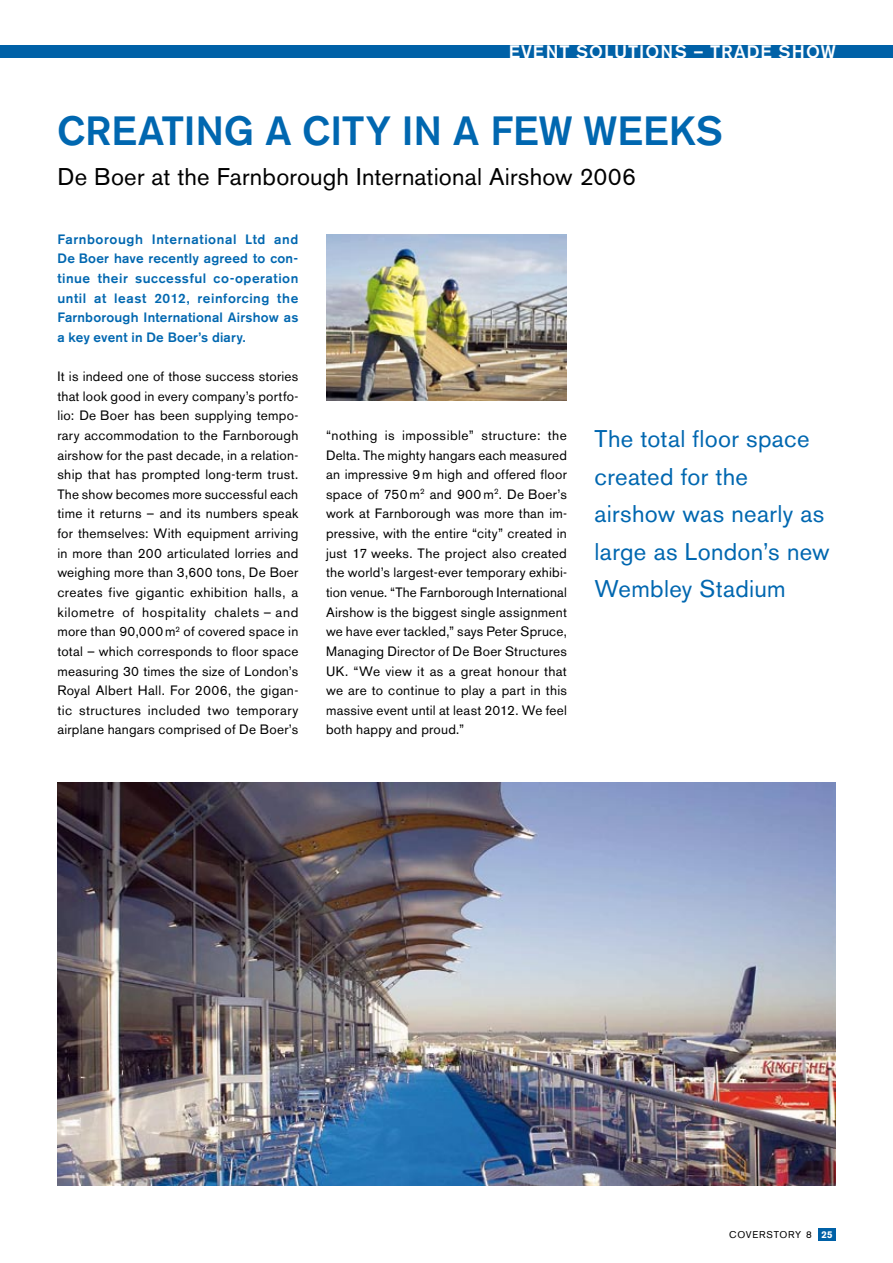
<style>
.page{position:relative;width:893px;height:1263px;background:#fff}
.page>*{position:absolute;margin:0;border:0;box-sizing:border-box;transform-origin:0 0}
.t1{font:500 40.5px "Akzidenz Grotesk BQ";color:#0067b0}
.t2{font:24px/37.5px "Akzidenz Grotesk BQ";letter-spacing:.015em;color:#0067b0}
.t3{font:24px "Akzidenz Grotesk BQ";letter-spacing:.01em;color:#000}
.t4{font:500 18px "Akzidenz Grotesk BQ";letter-spacing:.06em;color:#fff}
.t5{font:13.5px/19.6px "Akzidenz Grotesk BQ";letter-spacing:.02em;color:#000;text-align:justify}
.t6{font:500 13.5px/19.6px "Akzidenz Grotesk BQ";letter-spacing:.03em;color:#0067b0;text-align:justify}
.t7{font:9.75px "Akzidenz Grotesk BQ";color:#000}
.t8{font:700 9.75px "Akzidenz Grotesk BQ";color:#fff}
.s1{font-weight:400;color:#000}
</style>
<div class="page">
<div style="left:0;top:45px;width:893px;height:12px;background:#0061a7"></div>
<div style="left:819px;top:1228px;width:17px;height:13px;background:#0061a7"></div>
<img style="left:326px;top:234px;width:241px;height:167px">
<img style="left:57px;top:783px;width:779px;height:403px">
<h3 class="t4" style="left:509px;top:41px;width:285px">Event solutions – TRADE SHO</h3>
<h3 class="t4" style="left:821px;top:41px;width:16px">W</h3>
<h1 class="t1" style="left:57px;top:106px;width:667px">Creating a city in a few weeks</h1>
<h2 class="t3" style="left:57px;top:162px;width:580px">De Boer at the Farnborough International Airshow 2006</h2>
<p class="t6" style="left:57px;top:229px;width:242px">Farnborough I nternational Ltd and De Boer have recently agreed to con&shy;tinue their successful co-operation until at least 2012, reinforcing the Farnborough I nternational Airshow as a key event in De Boer’s diary.</p>
<p class="t5" style="left:57px;top:367px;width:242px">It is indeed one of those success stories that look good in every company’s portfo&shy;lio: De Boer has been supplying tempo&shy;rary accommodation to the Farnborough airshow for the past decade, in a relation&shy;ship that has prompted long-term trust.<br>The show becomes more successful each time it returns – and its numbers speak for themselves: With equipment arriving in more than 200 articulated lorries and weighing more than 3,600 tons, De Boer creates five gigantic exhibition halls, a kilometre of hospitality chalets – and more than 90,000m<sup>2</sup> of covered space in total – which corresponds to floor space measuring 30 times the size of London’s Royal Albert Hall. For 2006, the gigan&shy;tic structures included two temporary airplane hangars comprised of De Boer’s</p>
<p class="t5" style="left:326px;top:425px;width:242px">“nothing is impossible” structure: the Delta. The mighty hangars each measured an impressive 9m high and offered floor space of 750m<sup>2</sup> and 900m<sup>2</sup>. De Boer’s work at Farnborough was more than im&shy;pressive, with the entire “city” created in just 17 weeks. The project also created the world’s largest-ever temporary exhibi&shy;tion venue. “The Farnborough International Airshow is the biggest single assignment we have ever tackled,” says Peter Spruce, Managing Director of De Boer Structures U K. “We view it as a great honour that we are to continue to play a part in this massive event until at least 2012. We feel both happy and proud.”</p>
<h2 class="t2" style="left:595px;top:420px;width:237px">The total floor space created for the airshow was nearly as large as London’s new<br>Wembley Stadium</h2>
<p class="t7" style="left:729px;top:1229px;width:17px">COVER</p>
<p class="t7" style="left:766px;top:1229px;width:16px">STORY</p>
<p class="t8" style="left:806px;top:1229px;width:28px"><span class="s1">8</span> 25</p>
</div>
